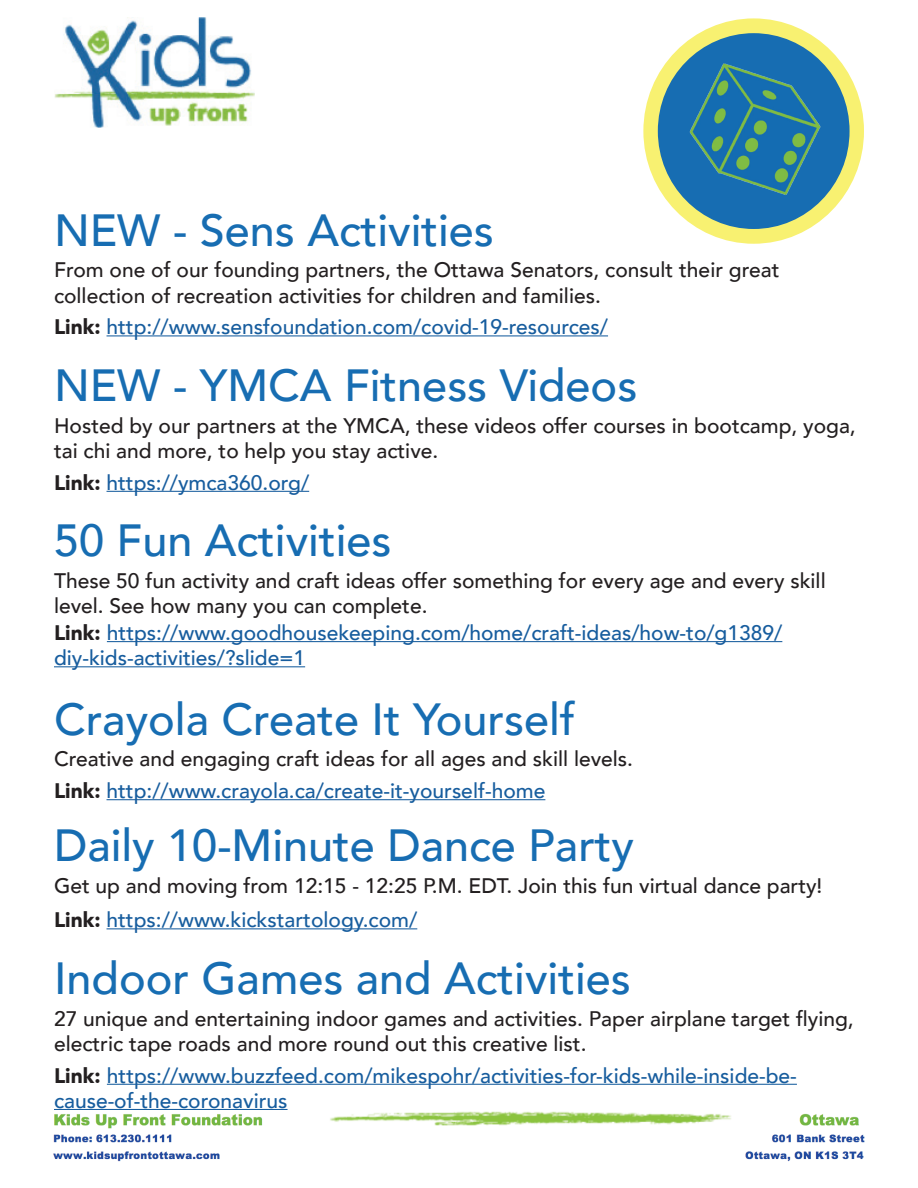
<style>
.page{position:relative;width:918px;height:1188px;background:#fff}
.page>*{position:absolute;margin:0;border:0;box-sizing:border-box;transform-origin:0 0}
.t1{font:500 45px "Avenir";color:#176db2}
.t2{font:500 21px/25.2px "Avenir";color:#231f20}
.t3{font:500 21px/25.2px "Avenir";color:#175d9e}
.s1{font-weight:900;color:#231f20}
.s2{font-weight:900}
.s3{color:#175d9e}
</style>
<div class="page">
<div style="left:643px;top:18px;width:221px;height:226px;background:#f8f171;border-radius:50%"></div>
<div style="left:658px;top:33px;width:192px;height:196px;background:#176db2;border-radius:50%"></div>
<img style="left:664px;top:38px;width:182px;height:182px">
<img style="left:54px;top:17px;width:201px;height:111px">
<img style="left:53px;top:1108px;width:812px;height:54px">
<hr style="left:107px;top:335px;width:501px;height:1px;background:#175d9e">
<hr style="left:107px;top:491px;width:202px;height:1px;background:#175d9e">
<hr style="left:107px;top:641px;width:675px;height:1px;background:#175d9e">
<hr style="left:54px;top:666px;width:251px;height:1px;background:#175d9e">
<hr style="left:107px;top:799px;width:438px;height:1px;background:#175d9e">
<hr style="left:107px;top:928px;width:310px;height:1px;background:#175d9e">
<hr style="left:107px;top:1084px;width:690px;height:1px;background:#175d9e">
<hr style="left:54px;top:1109px;width:234px;height:1px;background:#175d9e">
<h1 class="t1" style="left:54px;top:191px;width:441px">NEW - Sens Activities</h1>
<p class="t2" style="left:54px;top:256px;width:727px">From one of our founding partners, the Ottawa Senators, consult their great collection of recreation activities for children and families.</p>
<p class="t3" style="left:54px;top:313px;width:556px"><span class="s1">Link:</span> http://www.sensfoundation.com/covid-19-resources/</p>
<h1 class="t1" style="left:54px;top:346px;width:585px">NEW - YMCA Fitness Videos</h1>
<p class="t2" style="left:54px;top:412px;width:803px">Hosted by our partners at the YMCA, these videos offer courses in bootcamp, yoga, tai chi and more, to help you stay active.</p>
<p class="t3" style="left:54px;top:469px;width:257px"><span class="s1">Link:</span> https://ymca360.org/</p>
<h1 class="t1" style="left:54px;top:502px;width:339px">50 Fun Activities</h1>
<p class="t2" style="left:54px;top:567px;width:773px;line-height:25.7px">These 50 fun activity and craft ideas offer something for every age and every skill level. See how many you can complete.<br><span class="s2">Link:</span> <span class="s3">https://www.goodhousekeeping.com/home/craft-ideas/how-to/g1389/ diy-kids-activities/?slide=1</span></p>
<h1 class="t1" style="left:54px;top:680px;width:523px">Crayola Create It Yourself</h1>
<p class="t2" style="left:54px;top:742px;width:581px;line-height:31.8px">Creative and engaging craft ideas for all ages and skill levels.<br><span class="s2">Link:</span> <span class="s3">http://www.crayola.ca/create-it-yourself-home</span></p>
<h1 class="t1" style="left:54px;top:807px;width:582px">Daily 10-Minute Dance Party</h1>
<p class="t2" style="left:54px;top:868px;width:770px;line-height:34.2px">Get up and moving from 12:15 - 12:25 P.M. EDT. Join this fun virtual dance party!<br><span class="s2">Link:</span> <span class="s3">https://www.kickstartology.com/</span></p>
<h1 class="t1" style="left:54px;top:939px;width:578px">Indoor Games and Activities</h1>
<p class="t2" style="left:54px;top:1005px;width:801px">27 unique and entertaining indoor games and activities. Paper airplane target flying, electric tape roads and more round out this creative list.</p>
<p class="t3" style="left:54px;top:1062px;width:744px"><span class="s1">Link:</span> https://www.buzzfeed.com/mikespohr/activities-for-kids-while-inside-be&shy;cause-of-the-coronavirus</p>
</div>
